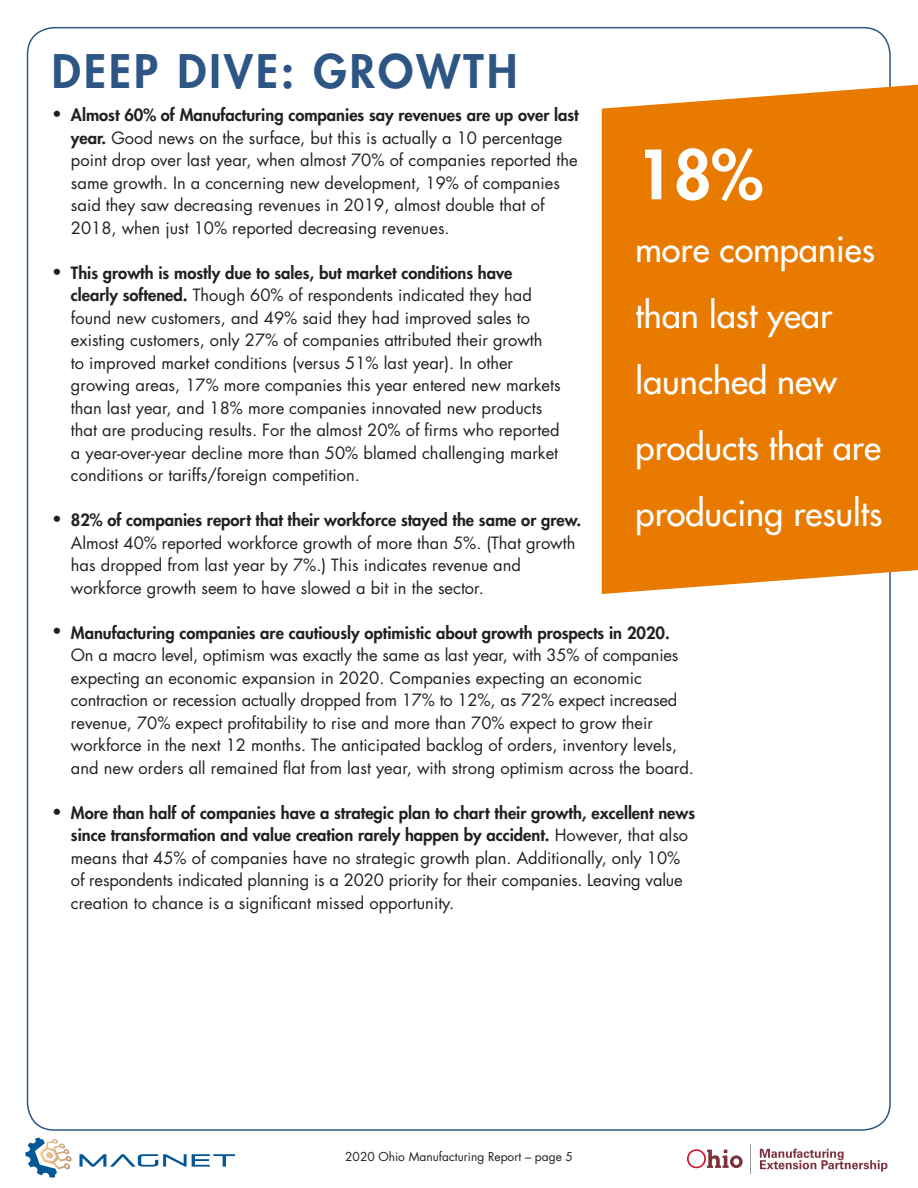
<style>
.page{position:relative;width:918px;height:1188px;background:#fff}
.page>*{position:absolute;margin:0;border:0;box-sizing:border-box;transform-origin:0 0}
.t1{font:800 66px "Futura";color:#fff}
.t2{font:800 45px "Futura";letter-spacing:.07em;color:#2e5684}
.t3{font:34.5px/66px "Futura";color:#fff}
.Bulleted_paragraph{font:16.5px/22.5px "Futura";color:#231f20}
.t4{font:12px "Futura";color:#231f20}
.s1{font-weight:800}
</style>
<div class="page">
<hr style="left:751px;top:1144px;width:1px;height:30px;background:#99989b">
<svg style="left:687px;top:1149px;width:56px;height:19px"></svg>
<svg style="left:760px;top:1149px;width:127px;height:23px"></svg>
<svg style="left:80px;top:1154px;width:155px;height:13px"></svg>
<svg style="left:25px;top:1137px;width:47px;height:41px"></svg>
<div style="left:602px;top:85px;width:316px;height:509px;background:#e87a00"></div>
<p class="t2" style="left:52px;top:41px;width:467px">DEEP DIVE: GROWTH</p>
<p class="Bulleted_paragraph" style="left:52px;top:102px;width:11px">•</p>
<p class="Bulleted_paragraph" style="left:52px;top:260px;width:11px">•</p>
<p class="Bulleted_paragraph" style="left:52px;top:507px;width:11px">•</p>
<p class="Bulleted_paragraph" style="left:52px;top:620px;width:11px">•</p>
<p class="Bulleted_paragraph" style="left:52px;top:800px;width:11px">•</p>
<p class="Bulleted_paragraph" style="left:71px;top:104px;width:509px"><span class="s1">Almost 60% of Manufacturing companies say revenues are up over last year.</span> Good news on the surface, but this is actually a 10 percentage point drop over last year, when almost 70% of companies reported the same growth. In a concerning new development, 19% of companies said they saw decreasing revenues in 2019, almost double that of 2018, when just 10% reported decreasing revenues.</p>
<p class="Bulleted_paragraph" style="left:71px;top:261px;width:491px"><span class="s1">This growth is mostly due to sales, but market conditions have clearly softened.</span> Though 60% of respondents indicated they had found new customers, and 49% said they had improved sales to existing customers, only 27% of companies attributed their growth<br>to improved market conditions (versus 51% last year). In other growing areas, 17% more companies this year entered new markets than last year, and 18% more companies innovated new products that are producing results. For the almost 20% of firms who reported a year-over-year decline more than 50% blamed challenging market conditions or tariffs/foreign competition.</p>
<p class="Bulleted_paragraph" style="left:71px;top:509px;width:512px"><span class="s1">82% of companies report that their workforce stayed the same or grew.<br></span>Almost 40% reported workforce growth of more than 5%. (That growth has dropped from last year by 7%.) This indicates revenue and workforce growth seem to have slowed a bit in the sector.</p>
<p class="Bulleted_paragraph" style="left:71px;top:621px;width:625px"><span class="s1">Manufacturing companies are cautiously optimistic about growth prospects in 2020.<br></span>On a macro level, optimism was exactly the same as last year, with 35% of companies expecting an economic expansion in 2020. Companies expecting an economic contraction or recession actually dropped from 17% to 12%, as 72% expect increased revenue, 70% expect profitability to rise and more than 70% expect to grow their workforce in the next 12 months. The anticipated backlog of orders, inventory levels, and new orders all remained flat from last year, with strong optimism across the board.</p>
<p class="Bulleted_paragraph" style="left:71px;top:801px;width:626px"><span class="s1">More than half of companies have a strategic plan to chart their growth, excellent news since transformation and value creation rarely happen by accident.</span> However, that also means that 45% of companies have no strategic growth plan. Additionally, only 10% of respondents indicated planning is a 2020 priority for their companies. Leaving value creation to chance is a significant missed opportunity.</p>
<p class="t1" style="left:635px;top:131px;width:129px">18%</p>
<p class="t3" style="left:635px;top:216px;width:248px">more companies than last year launched new products that are producing results</p>
<p class="t4" style="left:345px;top:1148px;width:229px">2020 Ohio Manufacturing Report – page 5</p>
</div>
